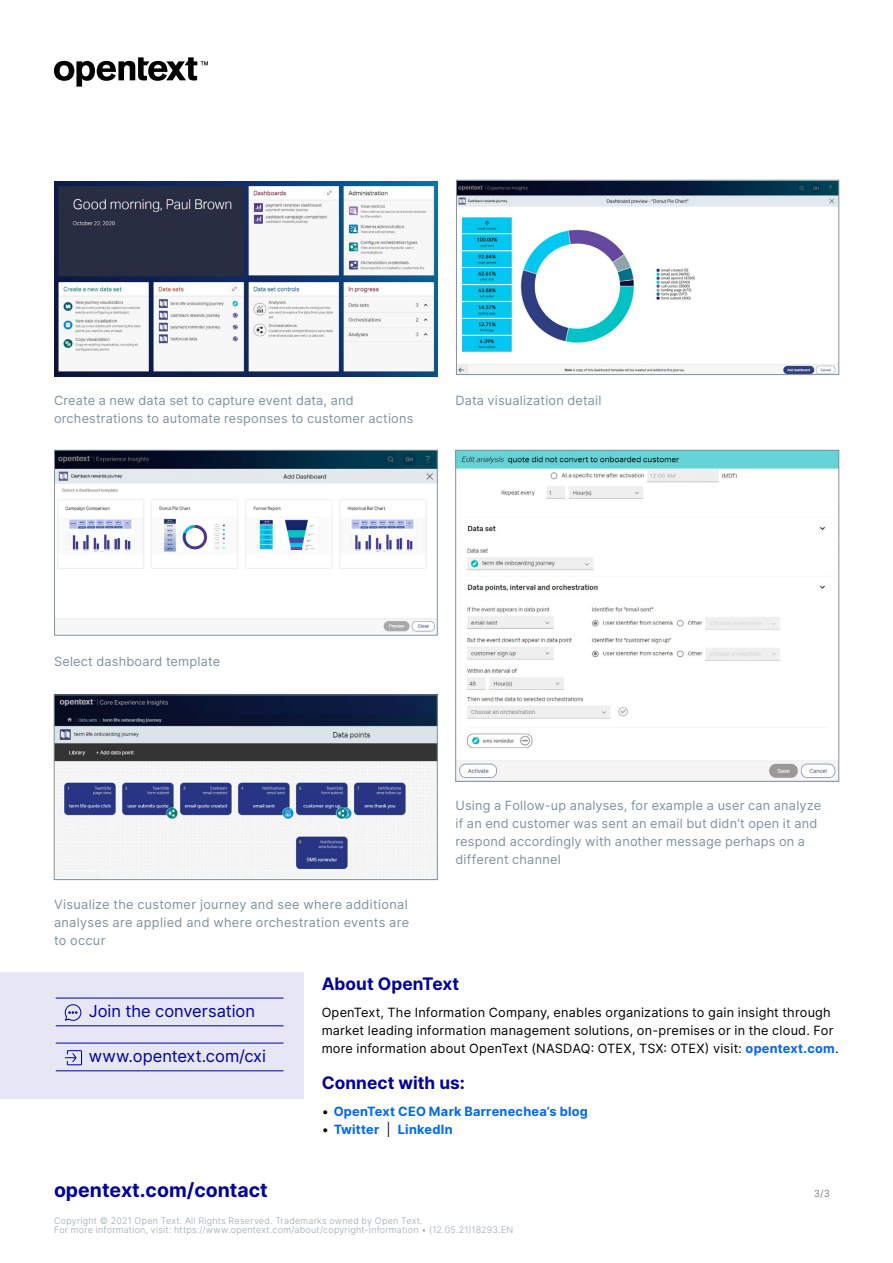
<style>
.page{position:relative;width:893px;height:1263px;background:#fff}
.page>*{position:absolute;margin:0;border:0;box-sizing:border-box;transform-origin:0 0}
.t1{font:700 19.5px "Inter";color:#00009f}
.t2{font:700 17.25px "Inter";letter-spacing:.005em;color:#00009f}
.Links_-_last_page{font:16.5px "Inter";color:#00009f}
.t3{font:12.75px/18px "Inter";letter-spacing:.015em;color:#7e929f}
.Body{font:12.75px/18px "Inter";letter-spacing:.015em;color:#000}
.t4{font:700 12.75px "Inter";letter-spacing:.02em;color:#06f}
.t5{font:9.75px "Inter";color:#808080}
.t6{font:300 9px/9px "Inter";letter-spacing:.025em;color:#98a8b2}
.s1{font-weight:700;color:#06f}
.s2{font-weight:400;color:#000}
</style>
<div class="page">
<svg style="left:54px;top:57px;width:154px;height:30px"></svg>
<img style="left:54px;top:181px;width:383px;height:196px">
<img style="left:56px;top:452px;width:379px;height:181px">
<div style="left:54px;top:450px;width:383px;height:185px;border:1px solid #7e929f"></div>
<img style="left:56px;top:697px;width:379px;height:181px">
<div style="left:54px;top:695px;width:383px;height:185px;border:1px solid #7e929f"></div>
<img style="left:458px;top:182px;width:379px;height:191px">
<div style="left:456px;top:180px;width:383px;height:195px;border:1px solid #7e929f"></div>
<img style="left:457px;top:452px;width:380px;height:327px">
<div style="left:455px;top:450px;width:384px;height:331px;border:1px solid #7e929f"></div>
<div style="left:0;top:972px;width:304px;height:126px;background:#e6e6f5"></div>
<hr style="left:56px;top:998px;width:228px;height:1px;background:#00009f">
<hr style="left:56px;top:1025px;width:228px;height:1px;background:#00009f">
<hr style="left:56px;top:1043px;width:228px;height:1px;background:#00009f">
<hr style="left:56px;top:1070px;width:228px;height:1px;background:#00009f">
<svg style="left:64px;top:1004px;width:18px;height:17px"></svg>
<svg style="left:64px;top:1050px;width:19px;height:16px"></svg>
<p class="t3" style="left:54px;top:391px;width:361px">Create a new data set to capture event data, and orchestrations to automate responses to customer actions</p>
<p class="t3" style="left:455px;top:391px;width:147px">Data visualization detail</p>
<p class="t3" style="left:54px;top:652px;width:168px">Select dashboard template</p>
<p class="t3" style="left:54px;top:895px;width:357px;text-align:justify">Visualize the customer journey and see where additional analyses are applied and where orchestration events are to occur</p>
<p class="t3" style="left:455px;top:796px;width:367px">Using a Follow-up analyses, for example a user can analyze if an end customer was sent an email but didn’t open it and respond accordingly with another message perhaps on a different channel</p>
<p class="Links_-_last_page" style="left:89px;top:999px;width:168px">Join the conversation</p>
<p class="Links_-_last_page" style="left:89px;top:1044px;width:179px">www.opentext.com/cxi</p>
<h1 class="t1" style="left:54px;top:1176px;width:215px">opentext.com/contact</h1>
<h3 class="t2" style="left:322px;top:971px;width:139px">About OpenText</h3>
<p class="Body" style="left:322px;top:1003px;width:518px">OpenText, The Information Company, enables organizations to gain insight through market leading information management solutions, on-premises or in the cloud. For more information about OpenText (NASDAQ: OTEX, TSX: OTEX) visit: <span class="s1">opentext.com</span>.</p>
<h3 class="t2" style="left:322px;top:1070px;width:145px">Connect with us:</h3>
<p class="t4" style="left:322px;top:1102px;width:268px"><span class="s2">•</span> OpenText CEO Mark Barrenechea’s blog</p>
<p class="t4" style="left:322px;top:1120px;width:133px"><span class="s2">•</span> Twitter <span class="s2">|</span> LinkedIn</p>
<p class="t5" style="left:814px;top:1186px;width:18px">3/3</p>
<p class="t6" style="left:54px;top:1216px;width:461px">Copyright © 2021 Open Text. All Rights Reserved. Trademarks owned by Open Text.<br>For more information, visit: https://www.opentext.com/about/copyright-information • (12.05.21)18293.EN</p>
</div>
